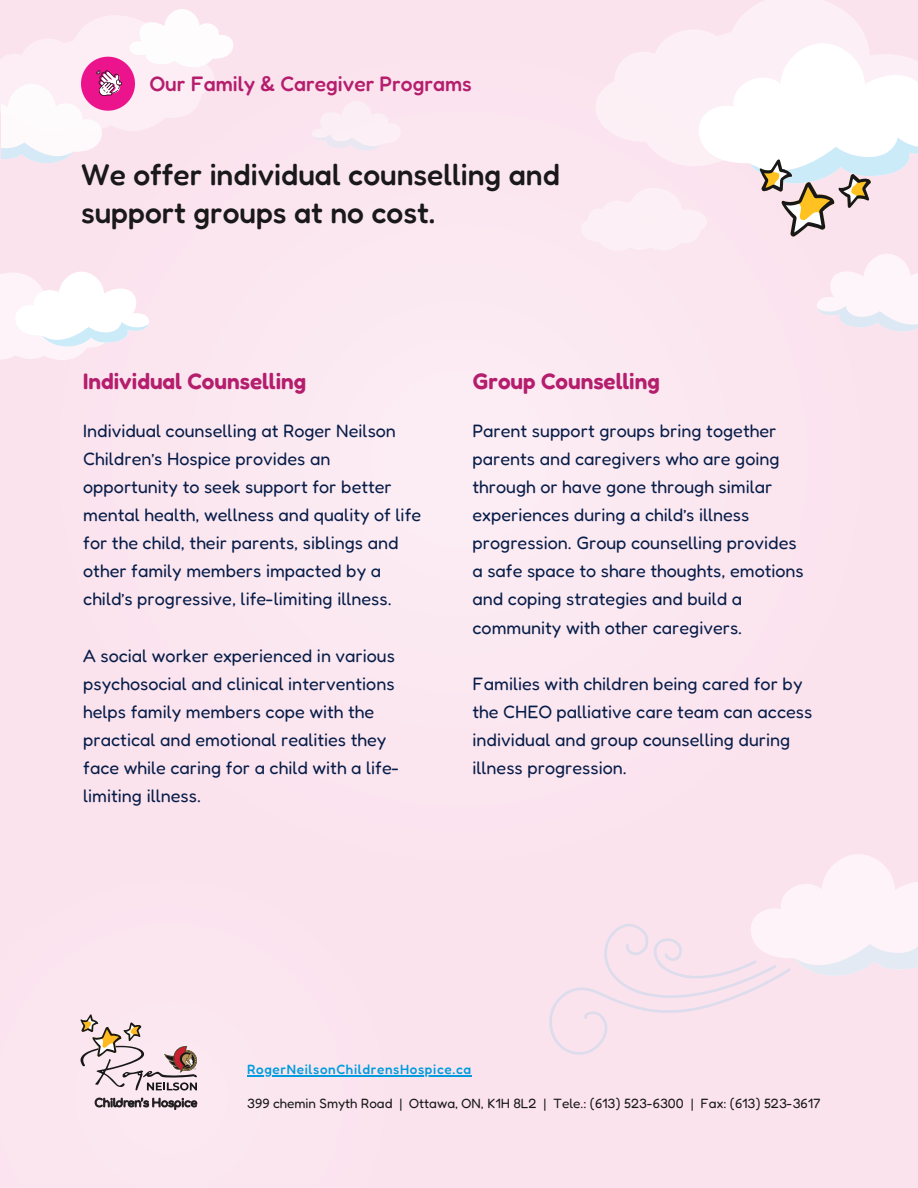
<style>
.page{position:relative;width:918px;height:1188px;background:#fbe3ee}
.page>*{position:absolute;margin:0;border:0;box-sizing:border-box;transform-origin:0 0}
.t1{font:500 30px/38.2px "Fredoka";color:#191919}
.t2{font:600 22.5px "Fredoka";color:#b51e6d}
.t3{font:500 21px "Fredoka";color:#b51e6d}
.t4{font:18px/28.2px "Fredoka";color:#071d49}
.t5{font:13.5px "Fredoka";color:#191919}
.t6{font:500 13.5px "Fredoka";letter-spacing:.05em;color:#009cde}
</style>
<div class="page">
<svg style="left:80px;top:1014px;width:117px;height:77px"></svg>
<svg style="left:95px;top:1098px;width:102px;height:12px"></svg>
<hr style="left:247px;top:1075px;width:225px;height:1px;background:#009cde">
<svg style="left:662px;top:0;width:205px;height:43px;fill:#fceff5"></svg>
<svg style="left:312px;top:101px;width:88px;height:50px"></svg>
<svg style="left:0;top:272px;width:149px;height:88px"></svg>
<svg style="left:549px;top:854px;width:369px;height:201px"></svg>
<svg style="left:581px;top:43px;width:337px;height:289px"></svg>
<svg style="left:0;top:9px;width:233px;height:153px"></svg>
<p class="t3" style="left:150px;top:70px;width:323px">Our Family &amp; Caregiver Programs</p>
<p class="t1" style="left:81px;top:154px;width:480px">We offer individual counselling and support groups at no cost.</p>
<p class="t2" style="left:83px;top:367px;width:224px">Individual Counselling</p>
<p class="t4" style="left:83px;top:416px;width:339px">Individual counselling at Roger Neilson Children’s Hospice provides an opportunity to seek support for better mental health, wellness and quality of life for the child, their parents, siblings and other family members impacted by a child’s progressive, life-limiting illness.</p>
<h2 class="t4" style="left:83px;top:641px;width:318px">A social worker experienced in various psychosocial and clinical interventions helps family members cope with the practical and emotional realities they face while caring for a child with a life&shy;limiting illness.</h2>
<p class="t2" style="left:472px;top:367px;width:189px">Group Counselling</p>
<h1 class="t4" style="left:472px;top:416px;width:333px">Parent support groups bring together parents and caregivers who are going through or have gone through similar experiences during a child’s illness progression. Group counselling provides a safe space to share thoughts, emotions and coping strategies and build a community with other caregivers.</h1>
<p class="t4" style="left:472px;top:669px;width:341px">Families with children being cared for by the CHEO palliative care team can access individual and group counselling during illness progression.</p>
<p class="t6" style="left:247px;top:1061px;width:226px">RogerNeilsonChildrensHospice.ca</p>
<p class="t5" style="left:247px;top:1095px;width:575px">399 chemin Smyth Road | Ottawa, ON, K1H 8L2 | Tele.: (613) 523-6300 | Fax: (613) 523-3617</p>
</div>
